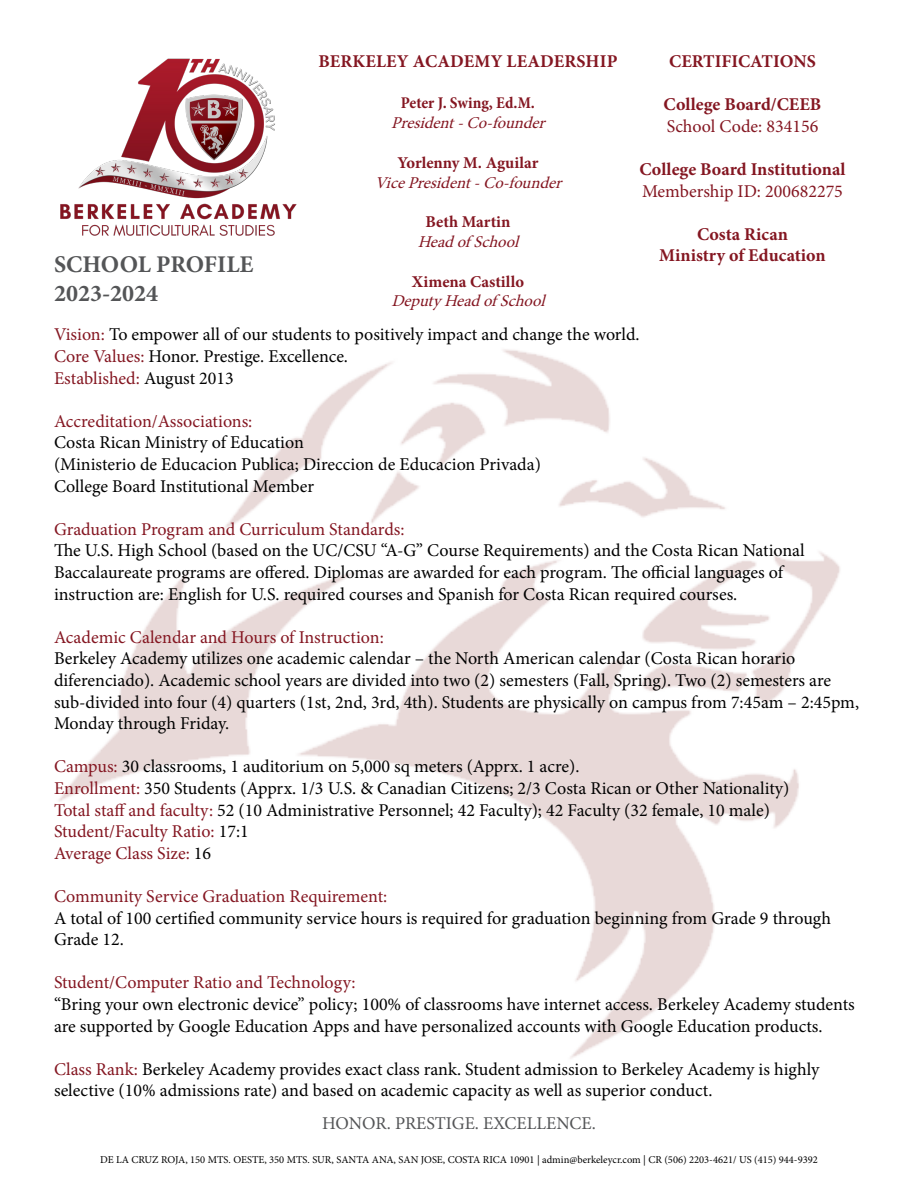
<style>
.page{position:relative;width:918px;height:1188px;background:#fff}
.page>*{position:absolute;margin:0;border:0;box-sizing:border-box;transform-origin:0 0}
.t1{font:700 24px "Minion Pro";color:#545557}
.t2{font:18px/21.6px "Minion Pro";color:#000}
.t3{font:18px "Minion Pro";color:#841621}
.t4{font:700 18px "Minion Pro";color:#841621}
.t5{font:18px "Minion Pro";color:#545557}
.t6{font:italic 16.5px "Minion Pro";color:#841621}
.t7{font:700 16.5px "Minion Pro";color:#841621}
.t8{font:700 condensed 16.5px "Minion Pro";letter-spacing:-.005em;color:#841621}
.t9{font:10.5px "Minion Pro";color:#000}
.s1{color:#841621}
.s2{color:#000}
</style>
<div class="page">
<img style="left:59px;top:349px;width:781px;height:710px">
<img style="left:60px;top:58px;width:237px;height:178px">
<p class="t1" style="left:54px;top:247px;width:201px">SCHOOL PROFILE</p>
<p class="t1" style="left:54px;top:276px;width:106px">2023-2024</p>
<p class="t4" style="left:318px;top:49px;width:301px">BERKELEY ACADEMY LEADERSHIP</p>
<p class="t8" style="left:401px;top:92px;width:136px">Peter J. Swing, Ed.M.</p>
<p class="t6" style="left:391px;top:112px;width:161px">President-Co-founder</p>
<p class="t7" style="left:398px;top:151px;width:142px">Yorlenny M. Aguilar</p>
<p class="t6" style="left:375px;top:171px;width:194px">VicePresident-Co-founder</p>
<p class="t7" style="left:426px;top:210px;width:86px">Beth Martin</p>
<p class="t6" style="left:418px;top:231px;width:108px">Headof School</p>
<p class="t7" style="left:412px;top:270px;width:114px">Ximena Castillo</p>
<p class="t6" style="left:391px;top:290px;width:161px">DeputyHeadof School</p>
<p class="t4" style="left:669px;top:49px;width:148px">CERTIFICATIONS</p>
<p class="t4" style="left:664px;top:92px;width:159px">College Board/CEEB</p>
<p class="t3" style="left:667px;top:114px;width:153px">School Code: 834156</p>
<p class="t4" style="left:639px;top:157px;width:208px">College Board Institutional</p>
<p class="t3" style="left:642px;top:179px;width:202px">Membership ID: 200682275</p>
<p class="t4" style="left:697px;top:221px;width:92px">Costa Rican</p>
<p class="t4" style="left:659px;top:243px;width:168px">Ministry of Education</p>
<p class="t2" style="left:54px;top:324px;width:587px"><span class="s1">Vision:</span> To empower all of our students to positively impact and change the world.</p>
<p class="t2" style="left:54px;top:346px;width:296px"><span class="s1">Core Values:</span> Honor. Prestige. Excellence.</p>
<p class="t3" style="left:54px;top:366px;width:181px">Established: <span class="s2">August 2013</span></p>
<p class="t3" style="left:54px;top:409px;width:200px">Accreditation/Associations:</p>
<p class="t2" style="left:54px;top:432px;width:251px">Costa Rican Ministry of Education</p>
<p class="t2" style="left:54px;top:454px;width:488px">(Ministerio de Educacion Publica; Direccion de Educacion Privada)</p>
<p class="t2" style="left:54px;top:475px;width:262px">College Board Institutional Member</p>
<p class="t3" style="left:54px;top:517px;width:352px">Graduation Program and Curriculum Standards:</p>
<p class="t2" style="left:54px;top:540px;width:752px">The U.S. High School (based on the UC/CSU “A-G” Course Requirements) and the Costa Rican National<br>Baccalaureate programs are offered. Diplomas are awarded for each program. The official languages of instruction are: English for U.S. required courses and Spanish for Costa Rican required courses.</p>
<p class="t3" style="left:54px;top:625px;width:331px">Academic Calendar and Hours of Instruction:</p>
<p class="t2" style="left:54px;top:648px;width:807px">Berkeley Academy utilizes one academic calendar – the North American calendar (Costa Rican horario diferenciado). Academic school years are divided into two (2) semesters (Fall, Spring). Two (2) semesters are sub-divided into four (4) quarters (1st, 2nd, 3rd, 4th). Students are physically on campus from 7:45am – 2:45pm, Monday through Friday.</p>
<p class="t2" style="left:54px;top:756px;width:527px"><span class="s1">Campus:</span> 30 classrooms, 1 auditorium on 5,000 sq meters (Apprx. 1 acre).</p>
<p class="t2" style="left:54px;top:778px;width:737px"><span class="s1">Enrollment:</span> 350 Students (Apprx. 1/3 U.S. &amp; Canadian Citizens; 2/3 Costa Rican or Other Nationality)</p>
<p class="t2" style="left:54px;top:799px;width:718px"><span class="s1">Total staff and faculty:</span> 52 (10 Administrative Personnel; 42 Faculty); 42 Faculty (32 female, 10 male)</p>
<p class="t3" style="left:54px;top:819px;width:196px">Student/Faculty Ratio: <span class="s2">17:1</span></p>
<p class="t3" style="left:54px;top:841px;width:159px">Average Class Size: <span class="s2">16</span></p>
<p class="t3" style="left:54px;top:884px;width:335px">Community Service Graduation Requirement:</p>
<p class="t2" style="left:54px;top:907px;width:779px">A total of 100 certified community service hours is required for graduation beginning from Grade 9 through<br>Grade 12.</p>
<p class="t3" style="left:54px;top:971px;width:303px">Student/Computer Ratio and Technology:</p>
<p class="t2" style="left:54px;top:994px;width:802px">“Bring your own electronic device” policy; 100% of classrooms have internet access. Berkeley Academy students are supported by Google Education Apps and have personalized accounts with Google Education products.</p>
<p class="t2" style="left:54px;top:1058px;width:767px"><span class="s1">Class Rank:</span> Berkeley Academy provides exact class rank. Student admission to Berkeley Academy is highly selective (10% admissions rate) and based on academic capacity as well as superior conduct.</p>
<p class="t5" style="left:322px;top:1111px;width:275px">HONOR. PRESTIGE. EXCELLENCE.</p>
<p class="t9" style="left:100px;top:1153px;width:719px">DE LA CRUZ ROJA, 150 MTS. OESTE, 350 MTS. SUR, SANTA ANA, SAN JOSE, COSTA RICA 10901 | admin@berkeleycr.com | CR (506) 2203-4621/ US (415) 944-9392</p>
</div>
